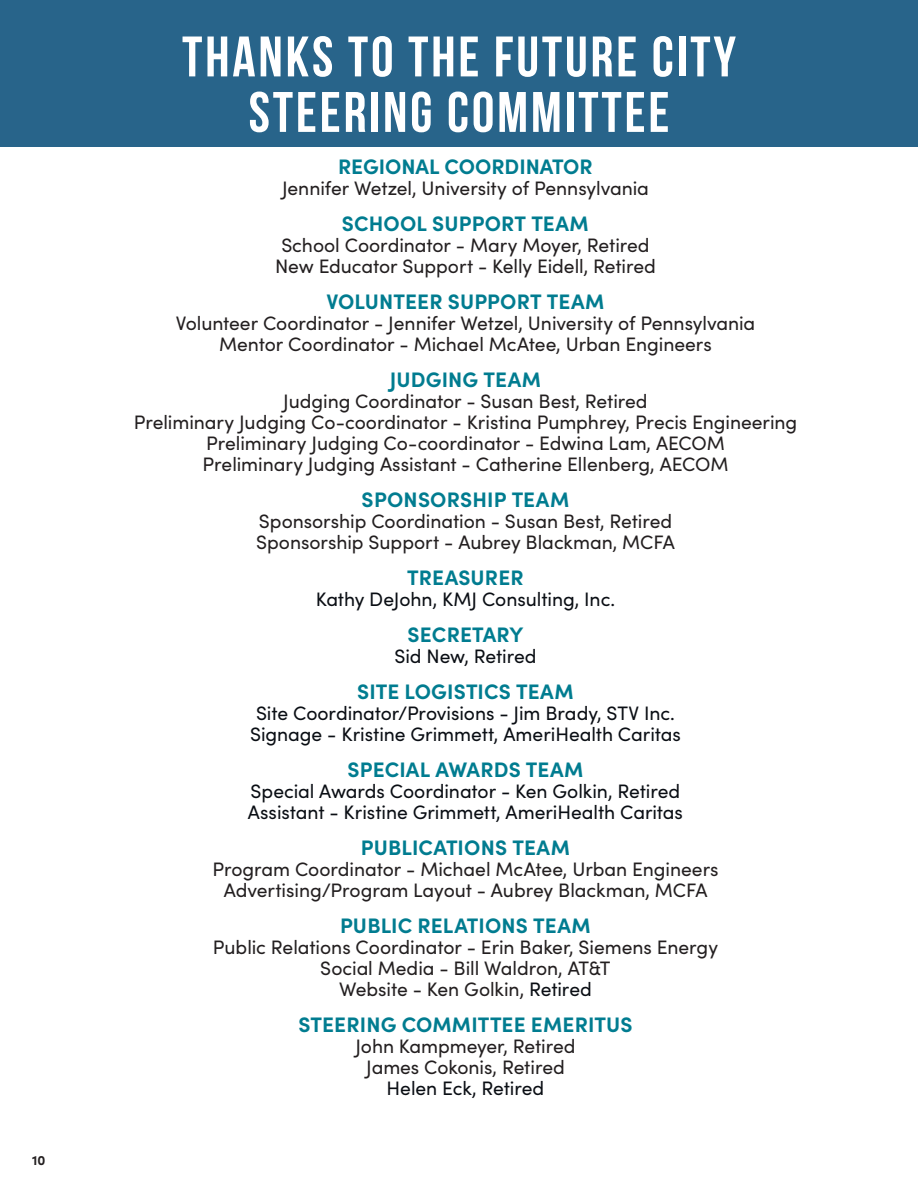
<style>
.page{position:relative;width:918px;height:1188px;background:#fff}
.page>*{position:absolute;margin:0;border:0;box-sizing:border-box;transform-origin:0 0}
.t1{font:700 57px/55.5px "Bebas Neue";letter-spacing:.05em;color:#fff;text-align:center}
.t2{font:700 21px "Sofia Pro";letter-spacing:.01em;color:#017c90}
.t3{font:19.5px/21px "Sofia Pro";letter-spacing:-.005em;color:#231f20;text-align:center}
.t4{font:19.5px/21px "Sofia Pro";color:#0a0e14;text-align:center}
.t5{font:700 13.5px "Sofia Pro";color:#231f20}
.s1{color:#0a0e14}
</style>
<div class="page">
<div style="left:0;top:0;width:918px;height:147px;background:#28648a"></div>
<p class="t5" style="left:32px;top:1155px;width:15px">10</p>
<h1 class="t1" style="left:182px;top:29px;width:555px">THANKS TO THE FUTURE CITY<br>STEERING COMMITTEE</h1>
<p class="t2" style="left:338px;top:159px;width:256px">REGIONAL COORDINATOR</p>
<p class="t3" style="left:282px;top:180px;width:369px">Jennifer Wetzel, University of Pennsylvania</p>
<p class="t2" style="left:342px;top:216px;width:248px">SCHOOL SUPPORT TEAM</p>
<p class="t3" style="left:275px;top:237px;width:382px">School Coordinator - Mary Moyer, Retired<br>New Educator Support - Kelly Eidell, Retired</p>
<p class="t2" style="left:326px;top:294px;width:280px">VOLUNTEER SUPPORT TEAM</p>
<p class="t3" style="left:176px;top:315px;width:581px">Volunteer Coordinator - Jennifer Wetzel, University of Pennsylvania<br>Mentor Coordinator - Michael McAtee, Urban Engineers</p>
<p class="t2" style="left:390px;top:372px;width:153px">JUDGING TEAM</p>
<p class="t3" style="left:134px;top:393px;width:665px">Judging Coordinator - Susan Best, Retired<br>Preliminary Judging Co-coordinator - Kristina Pumphrey, Precis Engineering Preliminary Judging Co-coordinator - Edwina Lam, AECOM<br>Preliminary Judging Assistant - Catherine Ellenberg, AECOM</p>
<p class="t2" style="left:362px;top:492px;width:209px">SPONSORSHIP TEAM</p>
<p class="t3" style="left:256px;top:513px;width:420px;text-align:left">Sponsorship Coordination - Susan Best, Retired<br>Sponsorship Support - Aubrey Blackman, MCFA</p>
<p class="t2" style="left:407px;top:570px;width:118px">TREASURER</p>
<p class="t4" style="left:316px;top:591px;width:301px">Kathy DeJohn, KMJ Consulting, Inc.</p>
<p class="t2" style="left:408px;top:627px;width:117px">SECRETARY</p>
<p class="t4" style="left:394px;top:648px;width:144px">Sid New, Retired</p>
<p class="t2" style="left:357px;top:684px;width:218px">SITE LOGISTICS TEAM</p>
<p class="t4" style="left:250px;top:705px;width:432px">Site Coordinator/Provisions - Jim Brady, STV Inc.<br>Signage - Kristine Grimmett, AmeriHealth Caritas</p>
<p class="t2" style="left:347px;top:762px;width:238px">SPECIAL AWARDS TEAM</p>
<p class="t4" style="left:248px;top:783px;width:437px;text-align:left">Special Awards Coordinator - Ken Golkin, Retired<br>Assistant - Kristine Grimmett, AmeriHealth Caritas</p>
<p class="t2" style="left:361px;top:840px;width:211px">PUBLICATIONS TEAM</p>
<p class="t3" style="left:212px;top:861px;width:508px">Program Coordinator - Michael McAtee, Urban Engineers<br>Advertising/Program Layout - Aubrey Blackman, MCFA</p>
<p class="t2" style="left:340px;top:918px;width:252px">PUBLIC RELATIONS TEAM</p>
<p class="t3" style="left:213px;top:939px;width:507px">Public Relations Coordinator - Erin Baker, Siemens Energy<br>Social Media - Bill Waldron, AT&amp;T<br>Website - Ken Golkin, <span class="s1">Retired</span></p>
<p class="t2" style="left:298px;top:1017px;width:336px">STEERING COMMITTEE EMERITUS</p>
<p class="t3" style="left:355px;top:1038px;width:222px">John Kampmeyer, Retired<br>James Cokonis, Retired</p>
<p class="t4" style="left:387px;top:1080px;width:159px">Helen Eck, Retired</p>
</div>
